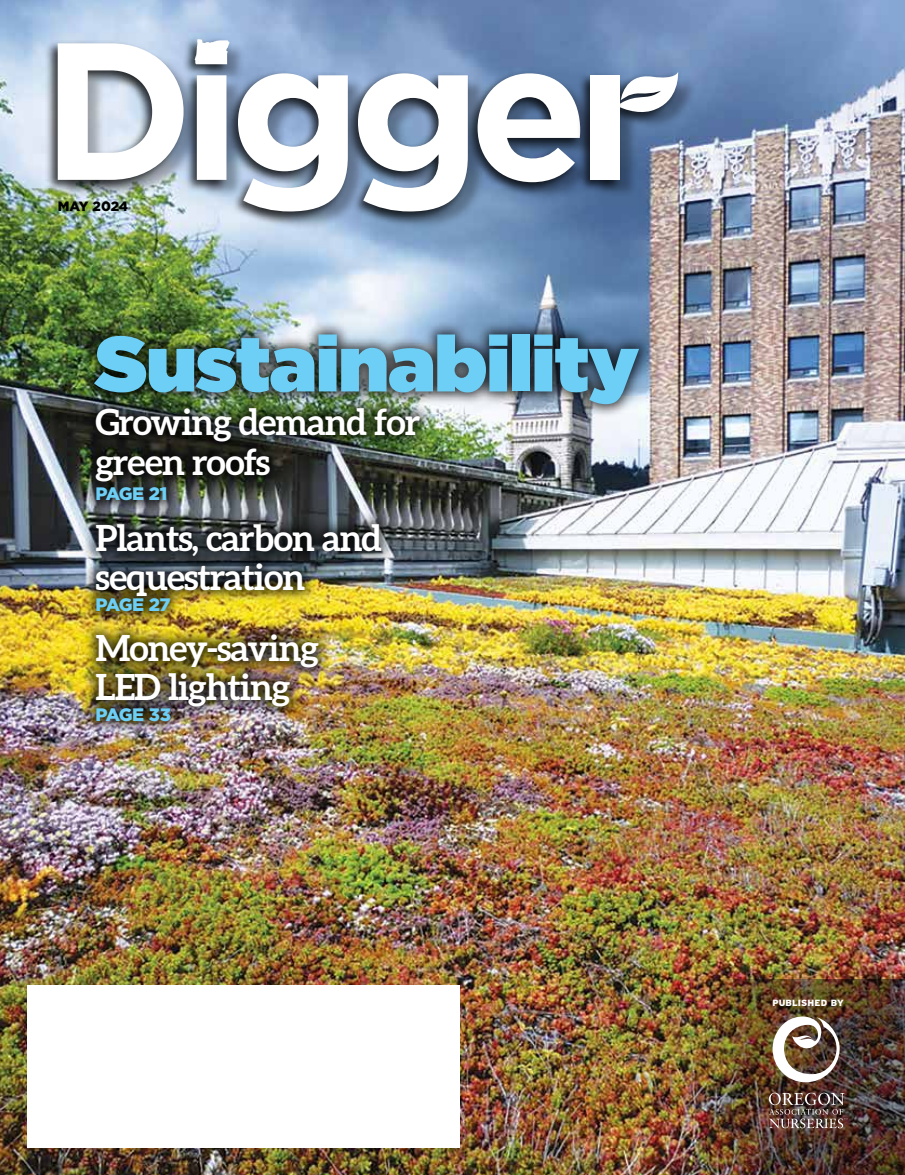
<style>
.page{position:relative;width:905px;height:1175px;background:#fff}
.page>*{position:absolute;margin:0;border:0;box-sizing:border-box;transform-origin:0 0}
.t1{font:900 78px "Gotham";letter-spacing:-.01em;color:#6dcff6}
.t2{font:700 36px/39px "Aleo";letter-spacing:-.03em;color:#fff}
.t3{font:900 18px "Gotham";letter-spacing:-.05em;color:#6dcff6}
.t4{font:900 13.5px "Gotham";letter-spacing:-.01em;color:#000}
.t5{font:900 9px "Interstate";letter-spacing:.02em;color:#fff}
</style>
<div class="page">
<img style="left:0;top:0;width:904px;height:1174px">
<div style="left:60px;top:42px;width:636px;height:188px;background:#000;opacity:.3"></div>
<div style="left:182px;top:36px;width:50px;height:41px;background:#000;opacity:.75"></div>
<svg style="left:195px;top:39px;width:34px;height:1px"></svg>
<div style="left:44px;top:40px;width:539px;height:184px;background:#000;opacity:.75"></div>
<svg style="left:58px;top:43px;width:522px;height:168px"></svg>
<div style="left:604px;top:70px;width:77px;height:55px;background:#000;opacity:.75"></div>
<svg style="left:622px;top:72px;width:58px;height:43px"></svg>
<div style="left:577px;top:72px;width:45px;height:121px;background:#000;opacity:.75"></div>
<div style="left:590px;top:75px;width:29px;height:105px;background:#fff"></div>
<img style="left:699px;top:980px;width:205px;height:194px">
<img style="left:772px;top:1016px;width:67px;height:66px">
<img style="left:768px;top:1092px;width:79px;height:36px">
<div style="left:28px;top:985px;width:432px;height:162px;background:#fff"></div>
<div style="left:80px;top:320px;width:572px;height:414px;background:#000;opacity:.75"></div>
<p class="t4" style="left:58px;top:197px;width:72px">MAY 2024</p>
<h1 class="t1" style="left:95px;top:308px;width:545px">Sustainability</h1>
<p class="t2" style="left:95px;top:401px;width:326px;line-height:40.3px">Growing demand for green roofs</p>
<p class="t3" style="left:95px;top:481px;width:73px">PAGE 21</p>
<p class="t2" style="left:95px;top:517px;width:288px">Plants, carbon and sequestration</p>
<p class="t3" style="left:95px;top:592px;width:77px">PAGE 27</p>
<p class="t2" style="left:95px;top:627px;width:225px">Money-saving<br>LED lighting</p>
<p class="t3" style="left:95px;top:702px;width:77px">PAGE 33</p>
<p class="t5" style="left:772px;top:997px;width:73px">PUBLISHED BY</p>
</div>
